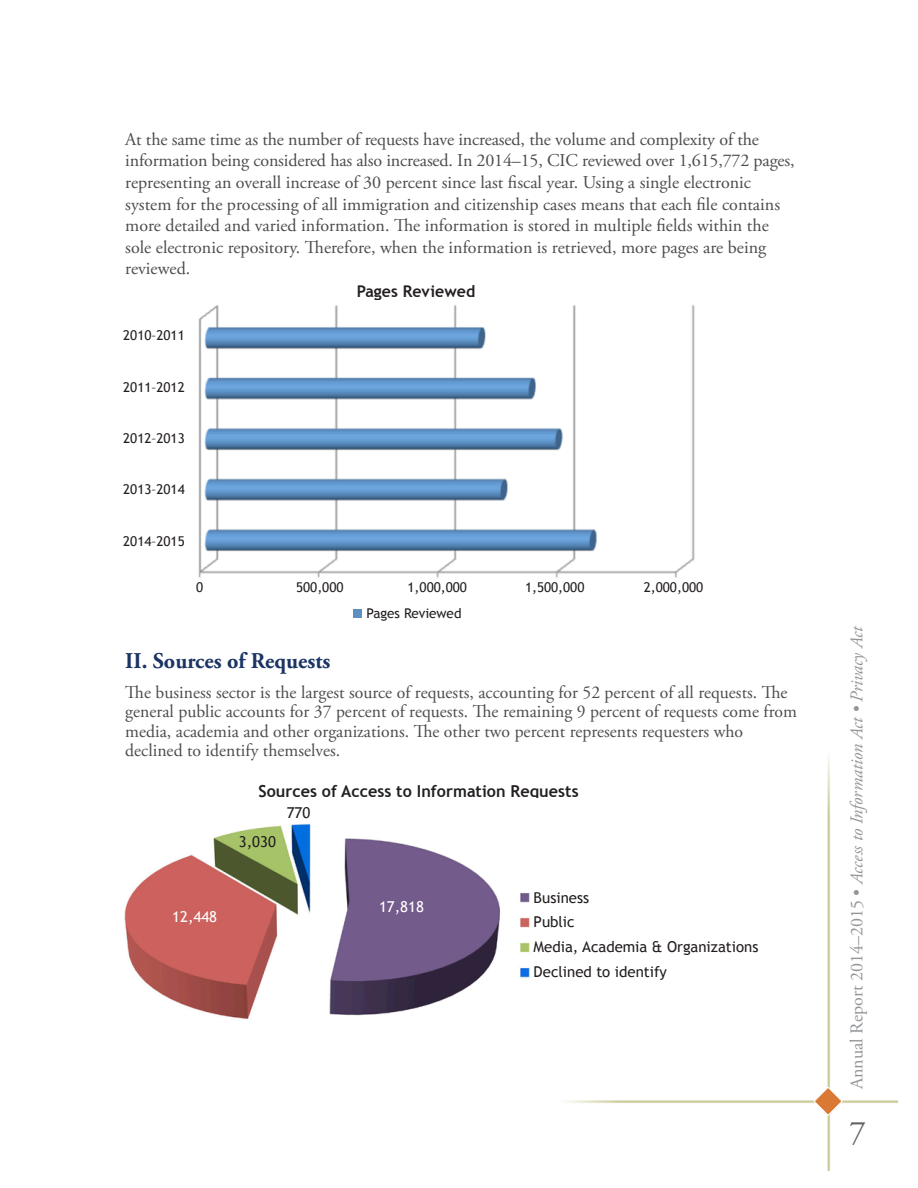
<style>
.page{position:relative;width:918px;height:1188px;background:#fff}
.page>*{position:absolute;margin:0;border:0;box-sizing:border-box;transform-origin:0 0}
.t1{font:33px "Adobe Garamond Pro";color:#636366}
.t2{font:700 22.5px "Adobe Garamond Pro";color:#1b3463}
.t3{font:18px/21.6px "Adobe Garamond Pro";color:#4b4c4d}
.t4{font:italic 18px "Adobe Garamond Pro";color:#939598}
.t5{font:700 16.5px "Trebuchet MS";color:#231f20}
.t6{font:700 16.2px "Trebuchet MS";color:#231f20}
.t7{font:15px/24.8px "Trebuchet MS";color:#231f20}
.t8{font:15px "Trebuchet MS";color:#fff}
.t9{font:13.5px "Trebuchet MS";color:#231f20}
.s1{font-style:normal}
</style>
<div class="page">
<svg style="left:566px;top:1100px;width:333px;height:3px"></svg>
<svg style="left:827px;top:755px;width:3px;height:416px"></svg>
<svg style="left:813px;top:1086px;width:30px;height:31px"></svg>
<img style="left:198px;top:305px;width:497px;height:273px">
<div style="left:353px;top:609px;width:9px;height:9px;background:#5d8fc1"></div>
<img style="left:124px;top:823px;width:406px;height:197px">
<p class="t3" style="left:125px;top:129px;width:671px">At the same time as the number of requests have increased, the volume and complexity of the information being considered has also increased. In 2014–15, CIC reviewed over 1,615,772 pages, representing an overall increase of 30 percent since last fiscal year. Using a single electronic system for the processing of all immigration and citizenship cases means that each file contains more detailed and varied information. The information is stored in multiple fields within the sole electronic repository. Therefore, when the information is retrieved, more pages are being reviewed.</p>
<p class="t9" style="left:123px;top:328px;width:63px">2010–2011</p>
<p class="t9" style="left:123px;top:379px;width:63px">2011–2012</p>
<p class="t9" style="left:123px;top:430px;width:63px">2012–2013</p>
<p class="t9" style="left:123px;top:482px;width:63px">2013–2014</p>
<p class="t6" style="left:357px;top:281px;width:120px">Pages Reviewed</p>
<p class="t9" style="left:123px;top:533px;width:63px">2014–2015</p>
<p class="t9" style="left:196px;top:579px;width:9px">0</p>
<p class="t9" style="left:296px;top:579px;width:49px">500,000</p>
<p class="t9" style="left:408px;top:579px;width:61px">1,000,000</p>
<p class="t9" style="left:525px;top:579px;width:61px">1,500,000</p>
<p class="t9" style="left:644px;top:579px;width:61px">2,000,000</p>
<p class="t9" style="left:366px;top:605px;width:97px">Pages Reviewed</p>
<p class="t2" style="left:125px;top:648px;width:207px">II. Sources of Requests</p>
<p class="t3" style="left:125px;top:683px;width:673px;line-height:19.5px">The business sector is the largest source of requests, accounting for 52 percent of all requests. The general public accounts for 37 percent of requests. The remaining 9 percent of requests come from media, academia and other organizations. The other two percent represents requesters who declined to identify themselves.</p>
<p class="t5" style="left:258px;top:781px;width:322px">Sources of Access to Information Requests</p>
<p class="t7" style="left:239px;top:829px;width:38px">3,030</p>
<p class="t7" style="left:287px;top:800px;width:25px">770</p>
<p class="t8" style="left:172px;top:908px;width:46px">12,448</p>
<p class="t8" style="left:379px;top:898px;width:46px">17,818</p>
<p class="t7" style="left:534px;top:885px;width:226px">Business<br>Public<br>Media, Academia &amp; Organizations<br>Declined to identify</p>
<p class="t4" style="left:846px;top:1089px;width:465px;rotate:-90deg"><span class="s1">Annual Report 2014–2015 •</span> Access to Information Act • Privacy Act</p>
<h1 class="t1" style="left:849px;top:1113px;width:18px">7</h1>
</div>
